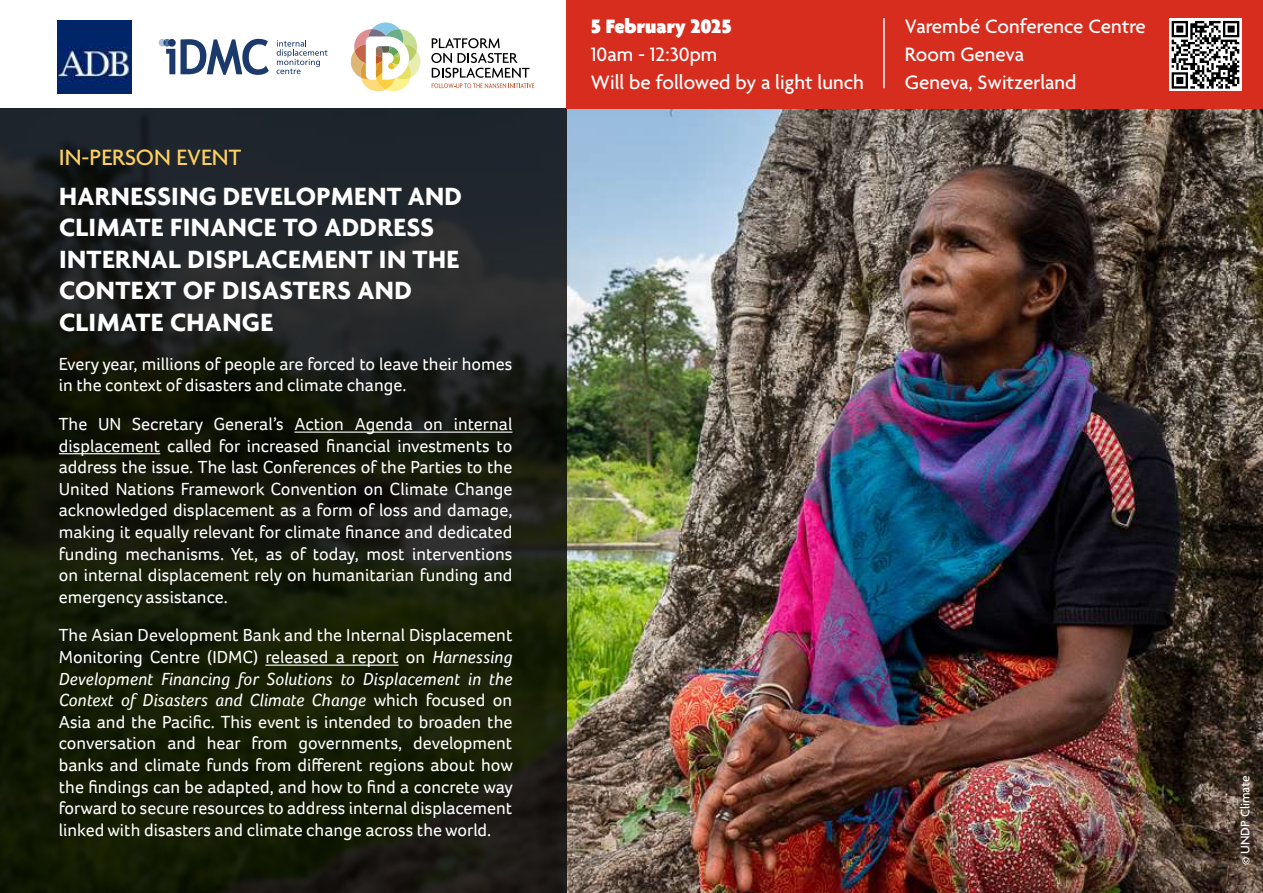
<style>
.page{position:relative;width:1263px;height:893px;background:#fff}
.page>*{position:absolute;margin:0;border:0;box-sizing:border-box;transform-origin:0 0}
.t1{font:700 27px/31.5px "Agenda";letter-spacing:.015em;color:#fff}
.t2{font:500 24px "Agenda";color:#fed061}
.t3{font:500 21px/28px "Agenda";color:#fff}
.t4{font:900 21px "Agenda";color:#fff}
.t5{font:18px/21.6px "Foco";color:#fff;text-align:justify}
.t6{font:500 13.5px "Agenda";color:#fff}
.s1{font-style:italic}
</style>
<div class="page">
<img style="left:567px;top:109px;width:696px;height:784px">
<svg style="left:0;top:109px;width:567px;height:784px;background:#191d12"></svg>
<hr style="left:294px;top:432px;width:218px;height:1px;background:#fff">
<hr style="left:59px;top:453px;width:101px;height:1px;background:#fff">
<hr style="left:265px;top:665px;width:134px;height:1px;background:#fff">
<svg style="left:431px;top:38px;width:103px;height:50px"></svg>
<svg style="left:351px;top:22px;width:70px;height:69px"></svg>
<div style="left:567px;top:0;width:696px;height:109px;background:#d62d1e"></div>
<hr style="left:883px;top:18px;width:2px;height:70px;background:#fff">
<svg style="left:159px;top:39px;width:110px;height:36px"></svg>
<svg style="left:277px;top:40px;width:50px;height:34px"></svg>
<svg style="left:1169px;top:18px;width:73px;height:73px"></svg>
<svg style="left:1172px;top:21px;width:67px;height:68px;background:#7c7c7c"></svg>
<img style="left:57px;top:20px;width:74px;height:74px">
<h2 class="t2" style="left:59px;top:144px;width:184px">IN-PERSON EVENT</h2>
<h1 class="t1" style="left:59px;top:180px;width:405px">HARNESSING DEVELOPMENT AND<br>CLIMATE FINANCE TO ADDRESS<br>INTERNAL DISPLACEMENT IN THE<br>CONTEXT OF DISASTERS AND<br>CLIMATE CHANGE</h1>
<p class="t5" style="left:59px;top:353px;width:455px">Every year, millions of people are forced to leave their homes in the context of disasters and climate change.</p>
<p class="t5" style="left:59px;top:413px;width:455px">The UN Secretary General’s Action Agenda on internal displacement called for increased financial investments to address the issue. The last Conferences of the Parties to the United Nations Framework Convention on Climate Change acknowledged displacement as a form of loss and damage, making it equally relevant for climate finance and dedicated funding mechanisms. Yet, as of today, most interventions on internal displacement rely on humanitarian funding and emergency assistance.</p>
<p class="t5" style="left:59px;top:624px;width:455px">The Asian Development Bank and the Internal Displacement Monitoring Centre (IDMC) released a report on <span class="s1">Harnessing Development Financing for Solutions to Displacement in the Context of Disasters and Climate Change</span> which focused on Asia and the Pacific. This event is intended to broaden the conversation and hear from governments, development banks and climate funds from different regions about how the findings can be adapted, and how to find a concrete way forward to secure resources to address internal displacement linked with disasters and climate change across the world.</p>
<p class="t4" style="left:591px;top:15px;width:142px">5 February 2025</p>
<p class="t3" style="left:591px;top:42px;width:275px">10am - 12:30pm<br>Will be followed by a light lunch</p>
<p class="t3" style="left:905px;top:14px;width:242px">Varembé Conference Centre<br>Room Geneva<br>Geneva, Switzerland</p>
<p class="t6" style="left:1238px;top:865px;width:91px;rotate:-90deg">© UNDP Climate</p>
</div>
